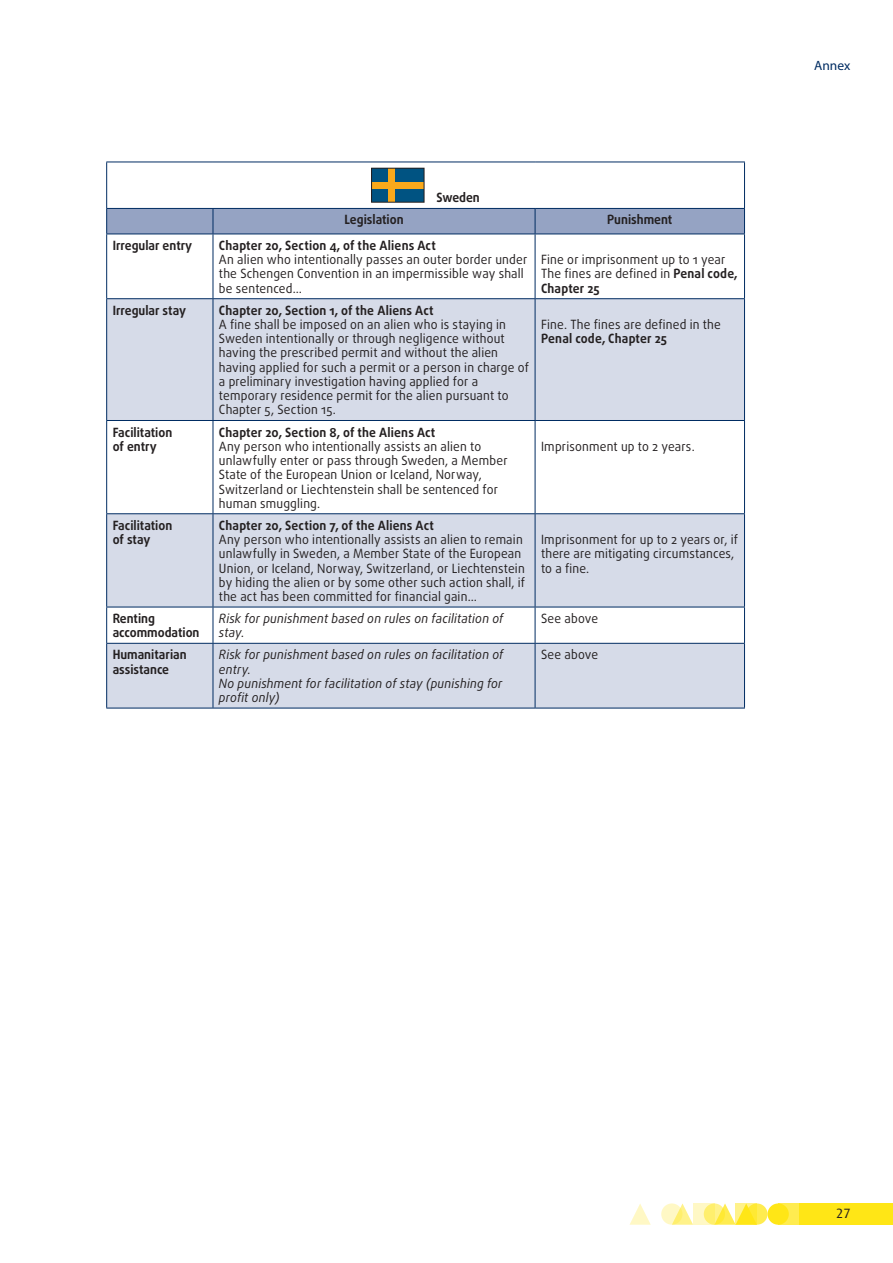
<style>
.page{position:relative;width:893px;height:1263px;background:#fff}
.page>*{position:absolute;margin:0;border:0;box-sizing:border-box;transform-origin:0 0}
.t1{font:13.5px "Myriad Pro";color:#002c62}
.t2{font:13.5px "Dax";color:#231f20}
.table_body{font:12.75px/14.2px "Daxline Pro";letter-spacing:.015em;color:#231f20;scale:.95 1}
.table_body-2{font:italic 12.75px/14.2px "Daxline Pro";letter-spacing:.015em;color:#231f20;scale:.95 1}
.table_header{font:700 12.75px/14.2px "Daxline Pro";color:#231f20;scale:.95 1}
.table_body-3{font:700 12.75px "Daxline Pro";letter-spacing:.015em;color:#231f20;scale:.95 1}
.s1{font-weight:700}
</style>
<div class="page">
<div style="left:746px;top:1203px;width:21px;height:22px;background:#ffec50;border-radius:50%"></div>
<div style="left:778px;top:1203px;width:21px;height:22px;background:#ffec50"></div>
<div style="left:799px;top:1203px;width:94px;height:22px;background:#ffe616"></div>
<svg style="left:675px;top:1203px;width:18px;height:22px"></svg>
<svg style="left:629px;top:1204px;width:22px;height:21px"></svg>
<div style="left:767px;top:1203px;width:22px;height:22px;background:#ffe616;border-radius:50%"></div>
<svg style="left:718px;top:1203px;width:18px;height:22px"></svg>
<svg style="left:704px;top:1203px;width:21px;height:22px"></svg>
<svg style="left:661px;top:1203px;width:21px;height:22px"></svg>
<svg style="left:736px;top:1203px;width:21px;height:22px"></svg>
<svg style="left:693px;top:1203px;width:21px;height:22px"></svg>
<svg style="left:107px;top:299px;width:637px;height:409px;fill:#d6dbe8"></svg>
<hr style="left:106px;top:162px;width:107px;height:1px;background:#002c62">
<hr style="left:106px;top:162px;width:1px;height:46px;background:#002c62">
<hr style="left:213px;top:162px;width:322px;height:1px;background:#002c62">
<hr style="left:535px;top:162px;width:210px;height:1px;background:#002c62">
<hr style="left:744px;top:162px;width:1px;height:46px;background:#002c62">
<svg style="left:106px;top:208px;width:639px;height:26px;background:#8b9bbc"></svg>
<hr style="left:106px;top:234px;width:107px;height:1px;background:#002c62">
<hr style="left:106px;top:234px;width:1px;height:64px;background:#002c62">
<hr style="left:213px;top:234px;width:322px;height:1px;background:#002c62">
<hr style="left:213px;top:234px;width:1px;height:64px;background:#002c62">
<hr style="left:535px;top:234px;width:210px;height:1px;background:#002c62">
<hr style="left:535px;top:234px;width:1px;height:64px;background:#002c62">
<hr style="left:744px;top:234px;width:1px;height:64px;background:#002c62">
<hr style="left:106px;top:298px;width:107px;height:1px;background:#002c62">
<hr style="left:106px;top:299px;width:1px;height:121px;background:#002c62">
<hr style="left:213px;top:298px;width:322px;height:1px;background:#002c62">
<hr style="left:213px;top:299px;width:1px;height:121px;background:#002c62">
<hr style="left:535px;top:298px;width:210px;height:1px;background:#002c62">
<hr style="left:535px;top:299px;width:1px;height:121px;background:#002c62">
<hr style="left:744px;top:299px;width:1px;height:121px;background:#002c62">
<hr style="left:106px;top:420px;width:107px;height:1px;background:#002c62">
<hr style="left:106px;top:421px;width:1px;height:92px;background:#002c62">
<hr style="left:213px;top:420px;width:322px;height:1px;background:#002c62">
<hr style="left:213px;top:421px;width:1px;height:92px;background:#002c62">
<hr style="left:535px;top:420px;width:210px;height:1px;background:#002c62">
<hr style="left:535px;top:421px;width:1px;height:92px;background:#002c62">
<hr style="left:744px;top:421px;width:1px;height:92px;background:#002c62">
<hr style="left:106px;top:513px;width:107px;height:1px;background:#002c62">
<hr style="left:106px;top:514px;width:1px;height:93px;background:#002c62">
<hr style="left:213px;top:513px;width:322px;height:1px;background:#002c62">
<hr style="left:213px;top:514px;width:1px;height:93px;background:#002c62">
<hr style="left:535px;top:513px;width:210px;height:1px;background:#002c62">
<hr style="left:535px;top:514px;width:1px;height:93px;background:#002c62">
<hr style="left:744px;top:514px;width:1px;height:93px;background:#002c62">
<hr style="left:106px;top:607px;width:107px;height:1px;background:#002c62">
<hr style="left:106px;top:607px;width:1px;height:36px;background:#002c62">
<hr style="left:213px;top:607px;width:322px;height:1px;background:#002c62">
<hr style="left:213px;top:607px;width:1px;height:36px;background:#002c62">
<hr style="left:535px;top:607px;width:210px;height:1px;background:#002c62">
<hr style="left:535px;top:607px;width:1px;height:36px;background:#002c62">
<hr style="left:744px;top:607px;width:1px;height:36px;background:#002c62">
<hr style="left:106px;top:643px;width:107px;height:1px;background:#002c62">
<hr style="left:106px;top:644px;width:1px;height:64px;background:#002c62">
<hr style="left:213px;top:643px;width:322px;height:1px;background:#002c62">
<hr style="left:213px;top:644px;width:1px;height:64px;background:#002c62">
<hr style="left:535px;top:643px;width:210px;height:1px;background:#002c62">
<hr style="left:535px;top:644px;width:1px;height:64px;background:#002c62">
<hr style="left:744px;top:644px;width:1px;height:64px;background:#002c62">
<hr style="left:106px;top:708px;width:107px;height:1px;background:#002c62">
<hr style="left:213px;top:708px;width:322px;height:1px;background:#002c62">
<hr style="left:535px;top:708px;width:210px;height:1px;background:#002c62">
<div style="left:372px;top:168px;width:52px;height:34px;background:#005382"></div>
<div style="left:388px;top:168px;width:6px;height:34px;background:#f9a91b"></div>
<div style="left:372px;top:182px;width:52px;height:7px;background:#f9a91b"></div>
<div style="left:371px;top:168px;width:53px;height:34px;border:1px solid #231f20"></div>
<p class="table_header" style="left:436px;top:191px;width:47px">Sweden</p>
<p class="table_header" style="left:344px;top:213px;width:64px">Legislation</p>
<p class="table_header" style="left:607px;top:213px;width:70px">Punishment</p>
<p class="table_header" style="left:113px;top:238px;width:85px">Irregular entry</p>
<p class="table_body-3" style="left:219px;top:237px;width:230px">Chapter 20, Section 4, of the Aliens Act</p>
<p class="table_body" style="left:219px;top:253px;width:326px">An alien who intentionally passes an outer border under the Schengen Convention in an impermissible way shall be sentenced…</p>
<p class="table_body" style="left:541px;top:253px;width:196px">Fine or imprisonment up to 1 year</p>
<p class="table_body" style="left:541px;top:267px;width:208px">The fines are defined in <span class="s1">Penal code,<br>Chapter 25</span></p>
<p class="table_header" style="left:113px;top:303px;width:79px">Irregular stay</p>
<p class="table_body-3" style="left:219px;top:302px;width:227px">Chapter 20, Section 1, of the Aliens Act</p>
<p class="table_body" style="left:219px;top:317px;width:328px">A fine shall be imposed on an alien who is staying in Sweden intentionally or through negligence without having the prescribed permit and without the alien having applied for such a permit or a person in charge of a preliminary investigation having applied for a temporary residence permit for the alien pursuant to Chapter 5, Section 15.</p>
<p class="table_body" style="left:541px;top:317px;width:191px">Fine. The fines are defined in the<br><span class="s1">Penal code, Chapter 25</span></p>
<p class="table_header" style="left:113px;top:425px;width:64px">Facilitation of entry</p>
<p class="table_body-3" style="left:219px;top:423px;width:229px">Chapter 20, Section 8, of the Aliens Act</p>
<p class="table_body" style="left:219px;top:439px;width:305px">Any person who intentionally assists an alien to unlawfully enter or pass through Sweden, a Member State of the European Union or Iceland, Norway, Switzerland or Liechtenstein shall be sentenced for human smuggling.</p>
<p class="table_body" style="left:541px;top:439px;width:163px">Imprisonment up to 2 years.</p>
<p class="table_header" style="left:113px;top:518px;width:64px">Facilitation of stay</p>
<p class="table_body-3" style="left:219px;top:517px;width:228px">Chapter 20, Section 7, of the Aliens Act</p>
<p class="table_body" style="left:219px;top:532px;width:324px">Any person who intentionally assists an alien to remain unlawfully in Sweden, a Member State of the European Union, or Iceland, Norway, Switzerland, or Liechtenstein by hiding the alien or by some other such action shall, if the act has been committed for financial gain…</p>
<p class="table_body" style="left:541px;top:532px;width:209px">Imprisonment for up to 2 years or, if there are mitigating circumstances, to a fine.</p>
<p class="table_header" style="left:113px;top:611px;width:93px">Renting accommodation</p>
<p class="table_body-2" style="left:219px;top:611px;width:301px">Risk for punishment based on rules on facilitation of stay.</p>
<p class="table_body" style="left:541px;top:611px;width:62px">See above</p>
<p class="table_header" style="left:113px;top:648px;width:79px">Humanitarian assistance</p>
<p class="table_body-2" style="left:219px;top:648px;width:301px">Risk for punishment based on rules on facilitation of entry.</p>
<p class="table_body-2" style="left:219px;top:676px;width:300px">No punishment for facilitation of stay (punishing for profit only)</p>
<p class="table_body" style="left:541px;top:648px;width:62px">See above</p>
<p class="t1" style="left:814px;top:58px;width:38px">Annex</p>
<p class="t2" style="left:836px;top:1206px;width:16px">27</p>
</div>
